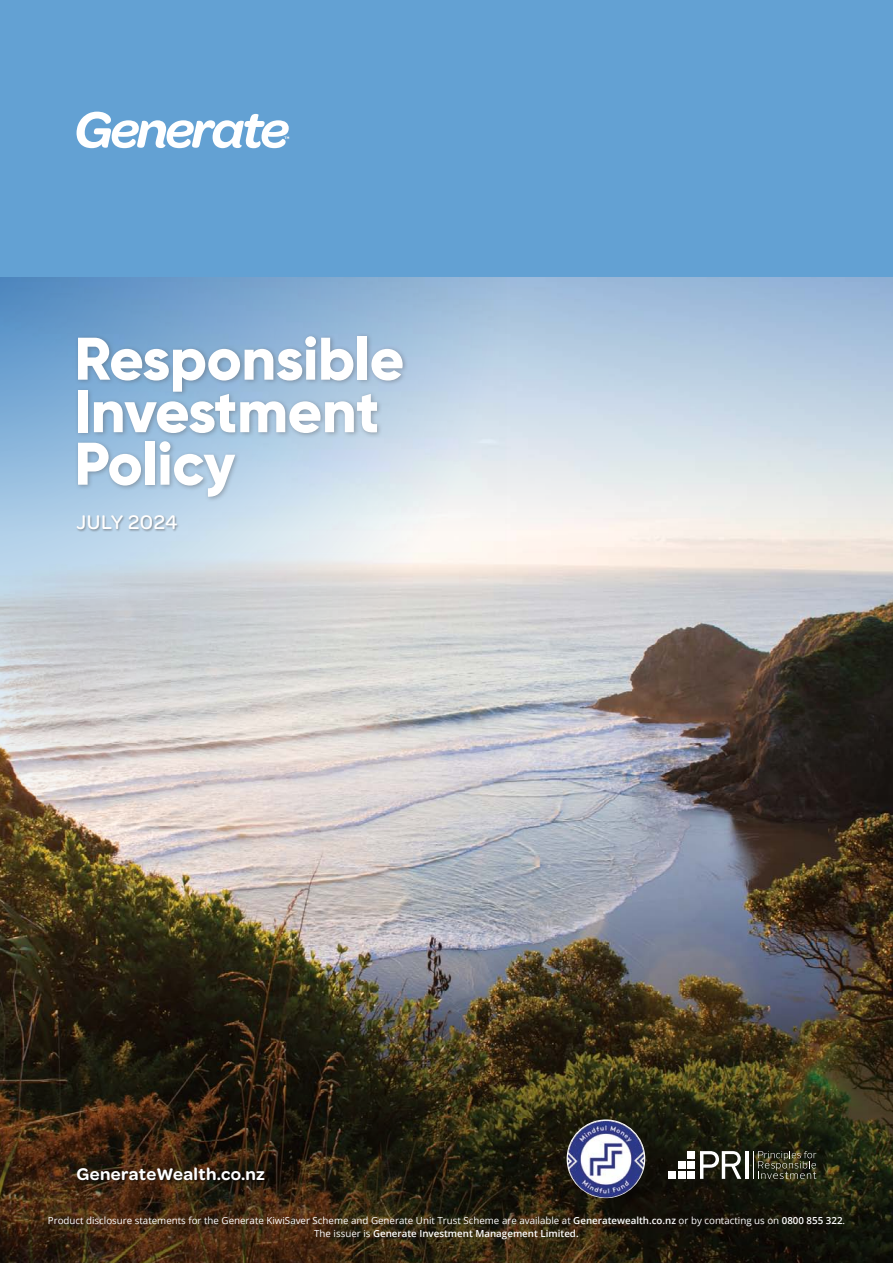
<style>
.page{position:relative;width:893px;height:1263px;background:#fff}
.page>*{position:absolute;margin:0;border:0;box-sizing:border-box;transform-origin:0 0}
.t1{font:800 60px/52.5px "Gilroy";letter-spacing:-.01em;color:#fff}
.t2{font:500 21px "Omnes";letter-spacing:.03em;color:#fff}
.t3{font:600 18px "Omnes";letter-spacing:.02em;color:#fff}
.t4{font:9.75px/13.5px "Open Sans";color:#fff;text-align:center}
.s1{font-weight:600}
</style>
<div class="page">
<img style="left:0;top:531px;width:893px;height:332px">
<div style="left:0;top:276px;width:893px;height:255px;background:linear-gradient(to bottom,#95b6d9,#f8f6f0)"></div>
<svg style="left:0;top:276px;width:507px;height:530px;background:#c3cdd7"></svg>
<img style="left:0;top:863px;width:893px;height:400px">
<div style="left:74px;top:333px;width:334px;height:170px;background:#4d4d4f;opacity:.4"></div>
<div style="left:76px;top:514px;width:104px;height:18px;background:#4d4d4f;opacity:.5"></div>
<div style="left:687px;top:1151px;width:8px;height:8px;background:#fff"></div>
<div style="left:687px;top:1161px;width:8px;height:8px;background:#fff"></div>
<div style="left:687px;top:1171px;width:8px;height:8px;background:#fff"></div>
<div style="left:677px;top:1161px;width:8px;height:8px;background:#fff"></div>
<div style="left:677px;top:1171px;width:8px;height:8px;background:#fff"></div>
<div style="left:668px;top:1171px;width:7px;height:8px;background:#fff"></div>
<svg style="left:700px;top:1151px;width:41px;height:28px"></svg>
<hr style="left:745px;top:1151px;width:3px;height:28px;background:#fff">
<svg style="left:753px;top:1151px;width:63px;height:28px;background:#474835"></svg>
<div style="left:77px;top:1166px;width:191px;height:17px;background:#000;opacity:.85"></div>
<img style="left:566px;top:1118px;width:80px;height:81px">
<div style="left:0;top:0;width:893px;height:276px;background:#63a1d3"></div>
<svg style="left:77px;top:112px;width:212px;height:36px"></svg>
<h1 class="t1" style="left:74px;top:332px;width:331px">Responsible<br>Investment<br>Policy</h1>
<h2 class="t2" style="left:77px;top:510px;width:103px">JULY 2024</h2>
<h3 class="t3" style="left:77px;top:1163px;width:190px">GenerateWealth.co.nz</h3>
<p class="t4" style="left:48px;top:1213px;width:799px">Product disclosure statements for the Generate KiwiSaver Scheme and Generate Unit Trust Scheme are available at <span class="s1">Generatewealth.co.nz</span> or by contacting us on <span class="s1">0800 855 322</span>.<br>The issuer is <span class="s1">Generate Investment Management Limited.</span></p>
</div>
